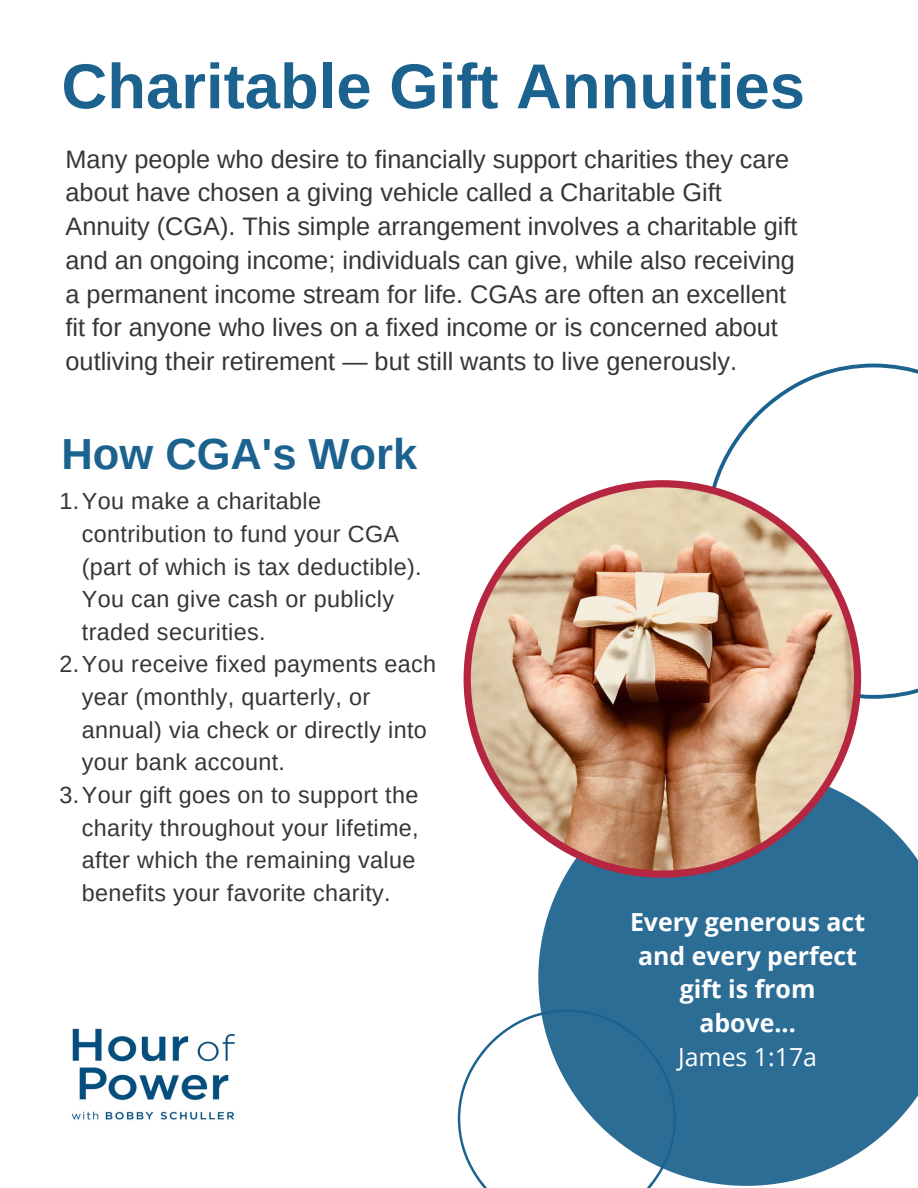
<style>
.page{position:relative;width:918px;height:1188px;background:#fff}
.page>*{position:absolute;margin:0;border:0;box-sizing:border-box;transform-origin:0 0}
.t1{font:700 63.45px "Arimo";color:#1c628f}
.t2{font:700 43.5px "Arimo";color:#1c628f}
.t3{font:25.35px/33.8px "Arimo";color:#363636}
.t4{font:700 24.9px/33.8px "Open Sans";color:#fff;text-align:center}
.t5{font:24.9px "Open Sans";color:#fff}
.t6{font:23.4px/32.7px "Arimo";letter-spacing:.015em;color:#363636}
</style>
<div class="page">
<svg style="left:714px;top:364px;width:204px;height:335px"></svg>
<svg style="left:458px;top:1013px;width:194px;height:175px"></svg>
<svg style="left:538px;top:804px;width:380px;height:382px;background:#4880a4"></svg>
<svg style="left:464px;top:480px;width:397px;height:398px"></svg>
<img style="left:71px;top:1028px;width:164px;height:92px">
<p class="t1" style="left:61px;top:51px;width:745px">Charitable Gift Annuities</p>
<p class="t3" style="left:66px;top:142px;width:725px">Many people who desire to financially support charities they care about have chosen a giving vehicle called a Charitable Gift</p>
<p class="t3" style="left:66px;top:209px;width:733px">Annuity (CGA). This simple arrangement involves a charitable gift</p>
<p class="t3" style="left:66px;top:243px;width:731px">and an ongoing income; individuals can give, while also receiving</p>
<p class="t3" style="left:66px;top:277px;width:722px">a permanent income stream for life. CGAs are often an excellent</p>
<p class="t3" style="left:66px;top:311px;width:714px">fit for anyone who lives on a fixed income or is concerned about</p>
<p class="t3" style="left:66px;top:344px;width:673px">outliving their retirement — but still wants to live generously.</p>
<p class="t2" style="left:61px;top:429px;width:357px">How CGA's Work</p>
<p class="t6" style="left:82px;top:485px;width:341px;text-indent:-22px">1.You make a charitable contribution to fund your CGA (part of which is tax deductible).<br>You can give cash or publicly traded securities.</p>
<p class="t6" style="left:82px;top:648px;width:356px;text-indent:-22px">2.You receive fixed payments each year (monthly, quarterly, or annual) via check or directly into your bank account.</p>
<p class="t6" style="left:82px;top:778px;width:338px;text-indent:-22px">3.Your gift goes on to support the charity throughout your lifetime, after which the remaining value benefits your favorite charity.</p>
<p class="t4" style="left:630px;top:904px;width:237px">Every generous act and every perfect gift is from above...</p>
<p class="t5" style="left:678px;top:1039px;width:141px">James 1:17a</p>
</div>
